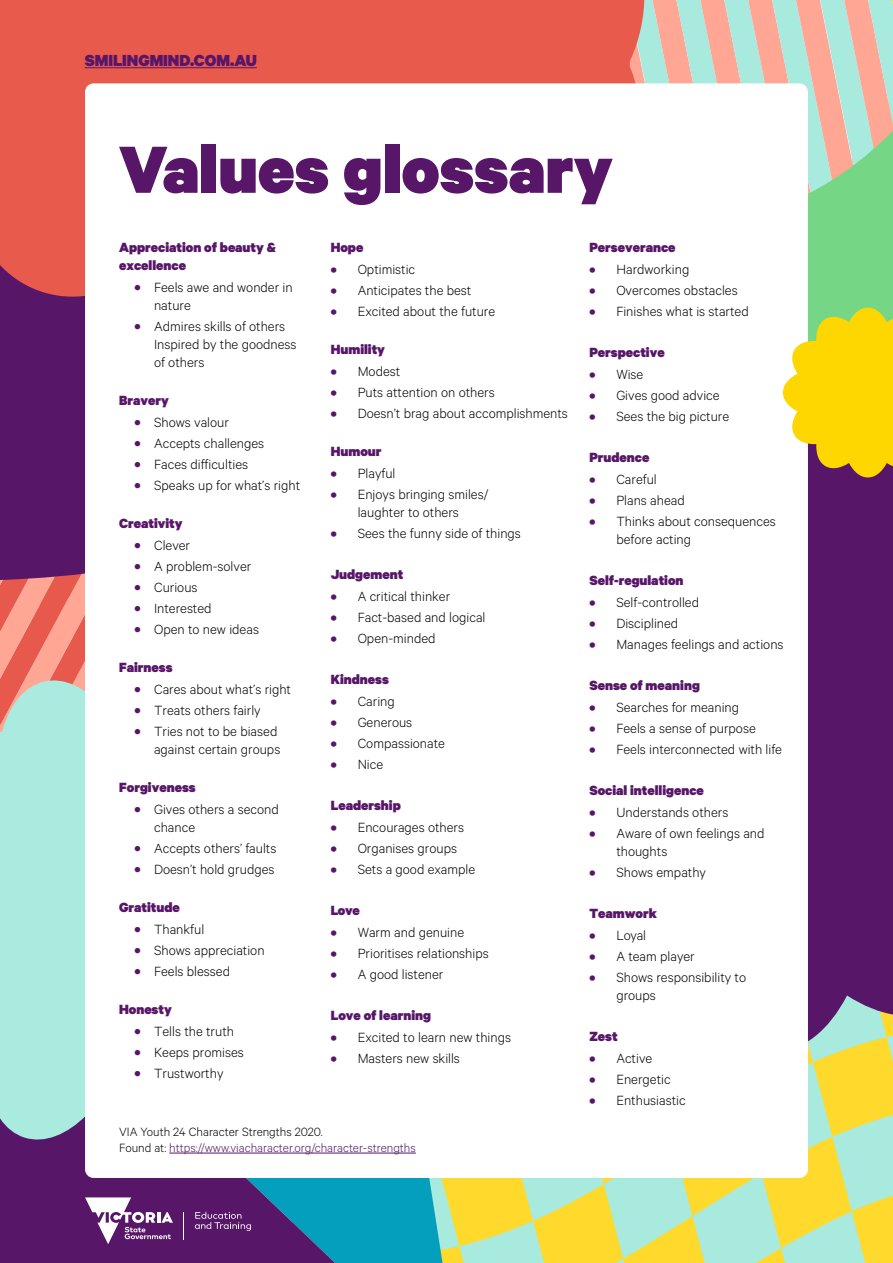
<style>
.page{position:relative;width:893px;height:1263px;background:#fff}
.page>*{position:absolute;margin:0;border:0;box-sizing:border-box;transform-origin:0 0}
.t1{font:900 75px "Calibre";color:#581669}
.t2{font:900 18px "Calibre";color:#581669}
.t3{font:300 15px/18px "Calibre";color:#000}
.t4{font:900 15px/18px "Calibre";color:#581669}
.t5{font:300 13.5px/16.2px "Calibre";color:#581669}
.s1{color:#581669}
.s2{font-weight:900;color:#581669}
.s3{color:#000}
</style>
<div class="page">
<svg style="left:0;top:387px;width:85px;height:290px;fill:#581669"></svg>
<svg style="left:443px;top:1052px;width:450px;height:211px"></svg>
<svg style="left:0;top:0;width:438px;height:387px;fill:#e85a4c"></svg>
<hr style="left:85px;top:67px;width:172px;height:1px;background:#581669">
<div style="left:808px;top:477px;width:85px;height:575px;background:#581669"></div>
<div style="left:335px;top:1178px;width:108px;height:85px;background:#039fbc"></div>
<svg style="left:0;top:1147px;width:335px;height:116px;fill:#581669"></svg>
<div style="left:0;top:677px;width:85px;height:470px;background:#a9ebde"></div>
<div style="left:85px;top:83px;width:723px;height:1095px;background:#fff;border-radius:9px"></div>
<svg style="left:438px;top:0;width:455px;height:477px"></svg>
<svg style="left:183px;top:1212px;width:1px;height:27px"></svg>
<svg style="left:85px;top:1197px;width:88px;height:47px"></svg>
<svg style="left:195px;top:1212px;width:56px;height:19px"></svg>
<hr style="left:169px;top:1153px;width:247px;height:1px;background:#581669">
<p class="t2" style="left:85px;top:50px;width:174px">SMILINGMIND.COM.AU</p>
<h1 class="t1" style="left:119px;top:122px;width:495px">Values glossary</h1>
<p class="t4" style="left:119px;top:237px;width:158px">Appreciation of beauty &amp; excellence</p>
<p class="t3" style="left:154px;top:277px;width:140px;text-indent:-20px"><span class="s1">•</span> Feels awe and wonder in nature</p>
<p class="t3" style="left:154px;top:316px;width:144px;text-indent:-20px"><span class="s1">•</span> Admires skills of others<br>Inspired by the goodness of others</p>
<p class="t4" style="left:119px;top:390px;width:51px">Bravery</p>
<p class="t3" style="left:134px;top:412px;width:96px"><span class="s1">•</span> Shows valour</p>
<p class="t3" style="left:134px;top:433px;width:132px"><span class="s1">•</span> Accepts challenges</p>
<p class="t3" style="left:134px;top:454px;width:116px"><span class="s1">•</span> Faces difficulties</p>
<p class="t3" style="left:134px;top:475px;width:168px"><span class="s1">•</span> Speaks up for what’s right</p>
<p class="t4" style="left:119px;top:513px;width:65px">Creativity</p>
<p class="t3" style="left:134px;top:535px;width:58px"><span class="s1">•</span> Clever</p>
<p class="t3" style="left:134px;top:556px;width:119px"><span class="s1">•</span> A problem-solver</p>
<p class="t3" style="left:134px;top:577px;width:65px"><span class="s1">•</span> Curious</p>
<p class="t3" style="left:134px;top:598px;width:79px"><span class="s1">•</span> Interested</p>
<p class="t3" style="left:134px;top:619px;width:126px"><span class="s1">•</span> Open to new ideas</p>
<p class="t4" style="left:119px;top:657px;width:55px">Fairness</p>
<p class="t3" style="left:134px;top:679px;width:159px"><span class="s1">•</span> Cares about what’s right</p>
<p class="t3" style="left:134px;top:700px;width:128px"><span class="s1">•</span> Treats others fairly</p>
<p class="t3" style="left:134px;top:721px;width:148px;text-align:right"><span class="s1">•</span> Tries not to be biased against certain groups</p>
<p class="t4" style="left:119px;top:777px;width:78px">Forgiveness</p>
<p class="t3" style="left:154px;top:799px;width:126px;text-indent:-20px"><span class="s1">•</span> Gives others a second chance</p>
<p class="t3" style="left:134px;top:838px;width:144px"><span class="s1">•</span> Accepts others’ faults</p>
<p class="t3" style="left:134px;top:859px;width:142px"><span class="s1">•</span> Doesn’t hold grudges</p>
<p class="t4" style="left:119px;top:897px;width:62px">Gratitude</p>
<p class="t3" style="left:134px;top:919px;width:72px"><span class="s1">•</span> Thankful</p>
<p class="t3" style="left:134px;top:940px;width:132px"><span class="s1">•</span> Shows appreciation</p>
<p class="t3" style="left:134px;top:961px;width:98px"><span class="s1">•</span> Feels blessed</p>
<p class="t4" style="left:119px;top:999px;width:54px">Honesty</p>
<p class="t3" style="left:134px;top:1021px;width:101px"><span class="s1">•</span> Tells the truth</p>
<p class="t3" style="left:134px;top:1042px;width:111px"><span class="s1">•</span> Keeps promises</p>
<p class="t3" style="left:134px;top:1063px;width:91px"><span class="s1">•</span> Trustworthy</p>
<p class="t4" style="left:331px;top:238px;width:34px">Hope</p>
<p class="t3" style="left:331px;top:259px;width:86px"><span class="s2">•</span> Optimistic</p>
<p class="t3" style="left:331px;top:280px;width:142px"><span class="s2">•</span> Anticipates the best</p>
<p class="t3" style="left:331px;top:301px;width:166px"><span class="s2">•</span> Excited about the future</p>
<p class="t4" style="left:331px;top:340px;width:56px">Humility</p>
<p class="t3" style="left:331px;top:361px;width:71px"><span class="s2">•</span> Modest</p>
<p class="t3" style="left:331px;top:382px;width:166px"><span class="s2">•</span> Puts attention on others</p>
<p class="t3" style="left:331px;top:403px;width:239px"><span class="s2">•</span> Doesn’t brag about accomplishments</p>
<p class="t4" style="left:331px;top:442px;width:52px">Humour</p>
<p class="t3" style="left:331px;top:463px;width:66px"><span class="s2">•</span> Playful</p>
<p class="t3" style="left:331px;top:484px;width:159px;text-align:center"><span class="s2">•</span> Enjoys bringing smiles/ laughter to others</p>
<p class="t3" style="left:331px;top:523px;width:192px"><span class="s2">•</span> Sees the funny side of things</p>
<p class="t4" style="left:331px;top:565px;width:74px">Judgement</p>
<p class="t3" style="left:331px;top:586px;width:121px"><span class="s2">•</span> A critical thinker</p>
<p class="t3" style="left:331px;top:607px;width:156px"><span class="s2">•</span> Fact-based and logical</p>
<p class="t3" style="left:331px;top:628px;width:106px"><span class="s2">•</span> Open-minded</p>
<p class="t4" style="left:331px;top:670px;width:60px">Kindness</p>
<p class="t3" style="left:331px;top:691px;width:66px"><span class="s2">•</span> Caring</p>
<p class="t3" style="left:331px;top:712px;width:83px"><span class="s2">•</span> Generous</p>
<p class="t3" style="left:331px;top:733px;width:116px"><span class="s2">•</span> Compassionate</p>
<p class="t3" style="left:331px;top:754px;width:54px"><span class="s2">•</span> Nice</p>
<p class="t4" style="left:331px;top:796px;width:72px">Leadership</p>
<p class="t3" style="left:331px;top:817px;width:135px"><span class="s2">•</span> Encourages others</p>
<p class="t3" style="left:331px;top:838px;width:128px"><span class="s2">•</span> Organises groups</p>
<p class="t3" style="left:331px;top:859px;width:146px"><span class="s2">•</span> Sets a good example</p>
<p class="t4" style="left:331px;top:901px;width:31px">Love</p>
<p class="t3" style="left:331px;top:922px;width:135px"><span class="s2">•</span> Warm and genuine</p>
<p class="t3" style="left:331px;top:943px;width:160px"><span class="s2">•</span> Prioritises relationships</p>
<p class="t3" style="left:331px;top:964px;width:114px"><span class="s2">•</span> A good listener</p>
<p class="t4" style="left:331px;top:1006px;width:102px">Love of learning</p>
<p class="t3" style="left:331px;top:1027px;width:182px"><span class="s2">•</span> Excited to learn new things</p>
<p class="t3" style="left:331px;top:1048px;width:131px"><span class="s2">•</span> Masters new skills</p>
<p class="t5" style="left:119px;top:1123px;width:298px"><span class="s3">VIA Youth 24 Character Strengths 2020.<br>Found at:</span> https://www.viacharacter.org/character-strengths</p>
<p class="t4" style="left:589px;top:238px;width:88px">Perseverance</p>
<p class="t3" style="left:589px;top:259px;width:101px"><span class="s2">•</span> Hardworking</p>
<p class="t3" style="left:589px;top:280px;width:150px"><span class="s2">•</span> Overcomes obstacles</p>
<p class="t3" style="left:589px;top:301px;width:161px"><span class="s2">•</span> Finishes what is started</p>
<p class="t4" style="left:589px;top:343px;width:77px">Perspective</p>
<p class="t3" style="left:589px;top:364px;width:56px"><span class="s2">•</span> Wise</p>
<p class="t3" style="left:589px;top:385px;width:132px"><span class="s2">•</span> Gives good advice</p>
<p class="t3" style="left:589px;top:406px;width:141px"><span class="s2">•</span> Sees the big picture</p>
<p class="t4" style="left:589px;top:448px;width:62px">Prudence</p>
<p class="t3" style="left:589px;top:469px;width:69px"><span class="s2">•</span> Careful</p>
<p class="t3" style="left:589px;top:490px;width:97px"><span class="s2">•</span> Plans ahead</p>
<p class="t3" style="left:616px;top:511px;width:161px;text-indent:-27px"><span class="s2">•</span> Thinks about consequences before acting</p>
<p class="t4" style="left:589px;top:571px;width:96px">Self-regulation</p>
<p class="t3" style="left:589px;top:592px;width:111px"><span class="s2">•</span> Self-controlled</p>
<p class="t3" style="left:589px;top:613px;width:90px"><span class="s2">•</span> Disciplined</p>
<p class="t3" style="left:589px;top:634px;width:196px"><span class="s2">•</span> Manages feelings and actions</p>
<p class="t4" style="left:589px;top:676px;width:112px">Sense of meaning</p>
<p class="t3" style="left:589px;top:697px;width:151px"><span class="s2">•</span> Searches for meaning</p>
<p class="t3" style="left:589px;top:718px;width:168px"><span class="s2">•</span> Feels a sense of purpose</p>
<p class="t3" style="left:589px;top:739px;width:194px"><span class="s2">•</span> Feels interconnected with life</p>
<p class="t4" style="left:589px;top:781px;width:116px">Social intelligence</p>
<p class="t3" style="left:589px;top:802px;width:141px"><span class="s2">•</span> Understands others</p>
<p class="t3" style="left:616px;top:823px;width:150px;text-indent:-27px"><span class="s2">•</span> Aware of own feelings and thoughts</p>
<p class="t3" style="left:589px;top:862px;width:118px"><span class="s2">•</span> Shows empathy</p>
<p class="t4" style="left:589px;top:904px;width:69px">Teamwork</p>
<p class="t3" style="left:589px;top:925px;width:58px"><span class="s2">•</span> Loyal</p>
<p class="t3" style="left:589px;top:946px;width:107px"><span class="s2">•</span> A team player</p>
<p class="t3" style="left:616px;top:967px;width:131px;text-indent:-27px"><span class="s2">•</span> Shows responsibility to groups</p>
<p class="t4" style="left:589px;top:1027px;width:30px">Zest</p>
<p class="t3" style="left:589px;top:1048px;width:64px"><span class="s2">•</span> Active</p>
<p class="t3" style="left:589px;top:1069px;width:83px"><span class="s2">•</span> Energetic</p>
<p class="t3" style="left:589px;top:1090px;width:98px"><span class="s2">•</span> Enthusiastic</p>
</div>
